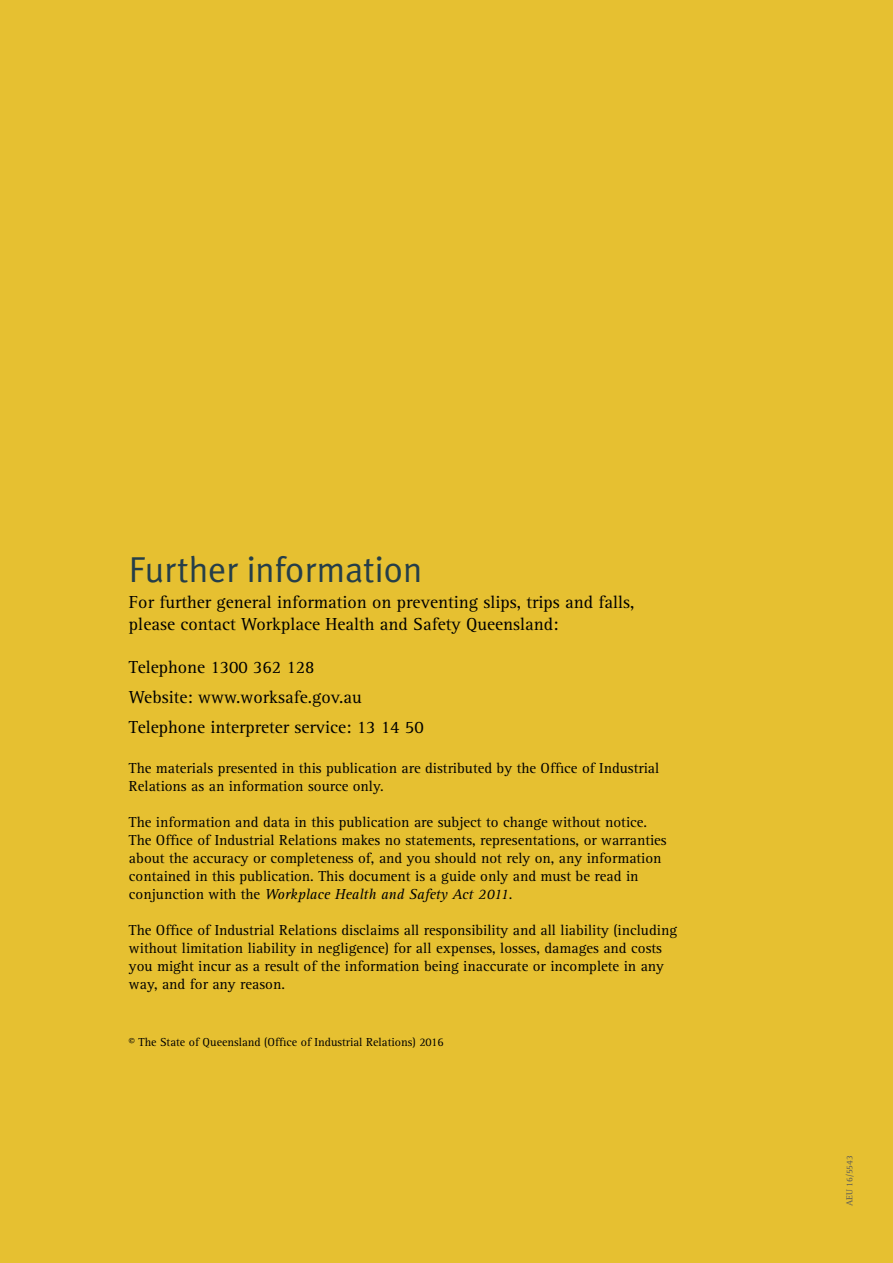
<style>
.page{position:relative;width:893px;height:1263px;background:#e6c031}
.page>*{position:absolute;margin:0;border:0;box-sizing:border-box;transform-origin:0 0}
.t1{font:36px "Meta Plus Normal";color:#253e49}
.t2{font:18px/30.2px "Rotis Serif";color:#000}
.t3{font:15px/18px "Rotis Serif";color:#000}
.t4{font:12px "Rotis Serif";color:#000}
.t5{font:9px "Rotis Serif";color:#585858}
.s1{font-style:italic}
</style>
<div class="page">
<h1 class="t1" style="left:129px;top:549px;width:295px">Further information</h1>
<p class="t2" style="left:129px;top:592px;width:507px;line-height:21.6px">For further general information on preventing slips, trips and falls, please contact Workplace Health and Safety Queensland:</p>
<p class="t2" style="left:129px;top:652px;width:296px">Telephone 1300 362 128<br>Website: www.worksafe.gov.au<br>Telephone interpreter service: 13 14 50</p>
<p class="t3" style="left:129px;top:759px;width:532px">The materials presented in this publication are distributed by the Office of Industrial<br>Relations as an information source only.</p>
<p class="t3" style="left:129px;top:813px;width:539px">The information and data in this publication are subject to change without notice.<br>The Office of Industrial Relations makes no statements, representations, or warranties about the accuracy or completeness of, and you should not rely on, any information contained in this publication. This document is a guide only and must be read in conjunction with the <span class="s1">Workplace Health and Safety Act 2011</span>.</p>
<p class="t3" style="left:129px;top:921px;width:550px">The Office of Industrial Relations disclaims all responsibility and all liability (including without limitation liability in negligence) for all expenses, losses, damages and costs you might incur as a result of the information being inaccurate or incomplete in any way, and for any reason.</p>
<p class="t4" style="left:129px;top:1035px;width:316px">© The State of Queensland (Office of Industrial Relations) 2016</p>
<p class="t5" style="left:844px;top:1206px;width:52px;rotate:-90deg">AEU 16/5543</p>
</div>
